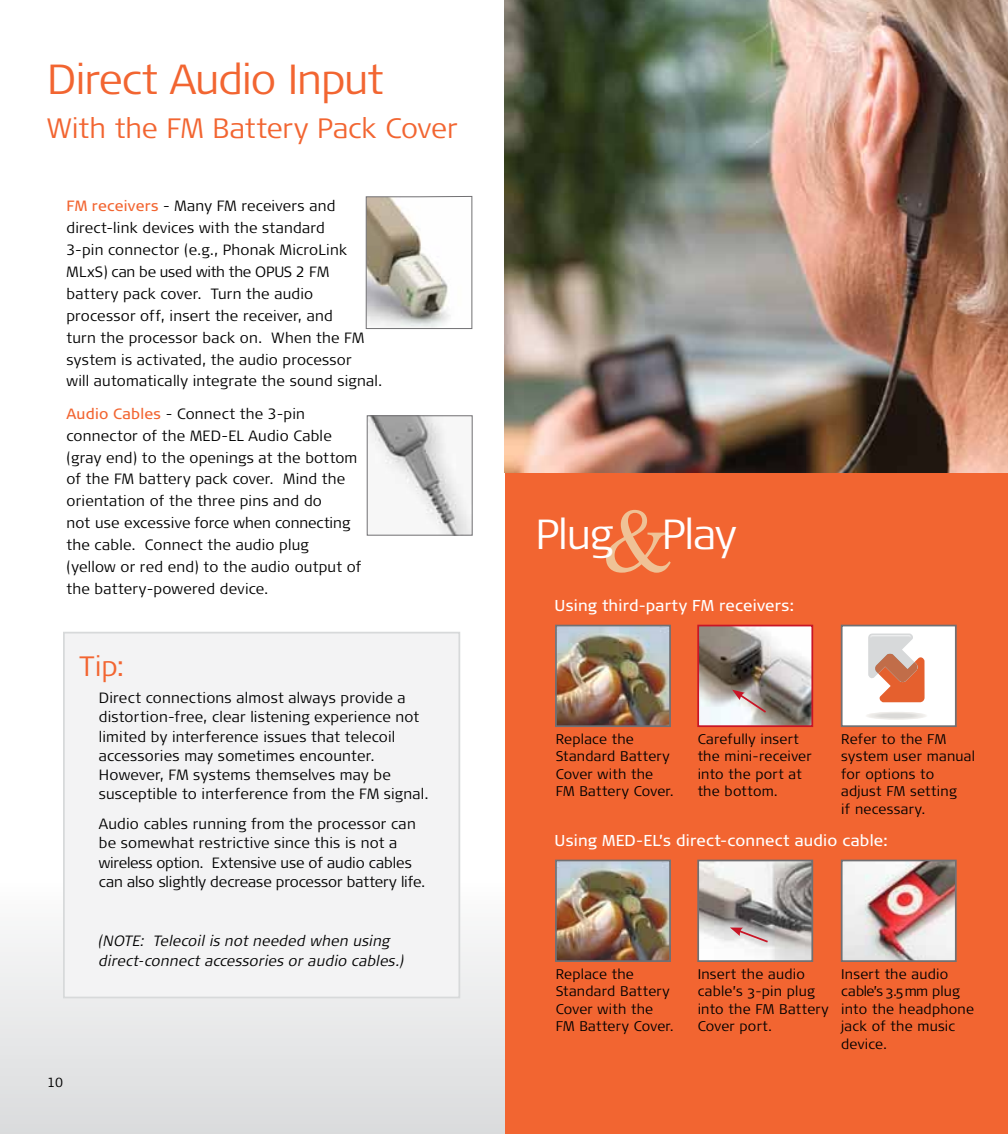
<style>
.page{position:relative;width:1008px;height:1134px;background:#fff}
.page>*{position:absolute;margin:0;border:0;box-sizing:border-box;transform-origin:0 0}
.t1{font:91px "Times";color:#efc296}
.t2{font:300 42px "Signa Pro";letter-spacing:-.025em;color:#f26531}
.t3{font:300 42px "Signa Pro";letter-spacing:-.025em;color:#fff}
.t4{font:300 28px "Signa Pro";letter-spacing:-.005em;color:#f26531}
.t5{font:15.75px "Signa Pro";letter-spacing:.01em;color:#fff}
.t6{font:300 14.88px/21.9px "Signa Pro";letter-spacing:.015em;color:#000}
.t7{font:italic 300 14.88px/19.2px "Signa Pro";letter-spacing:.01em;color:#000}
.t8{font:300 14px/17.5px "Signa Pro";letter-spacing:.015em;color:#000}
.t9{font:300 13.12px "Signa Pro";color:#000}
.s1{font-weight:400;color:#f26531}
</style>
<div class="page">
<div style="left:0;top:879px;width:1008px;height:255px;background:linear-gradient(to bottom,#fdfdfd,#dadbdc)"></div>
<div style="left:506px;top:0;width:502px;height:1134px;background:#f26531"></div>
<svg style="left:365px;top:196px;width:108px;height:133px"></svg>
<img style="left:700px;top:863px;width:110px;height:96px">
<div style="left:697px;top:860px;width:116px;height:102px;border:2px solid #717073"></div>
<img style="left:700px;top:628px;width:110px;height:96px">
<div style="left:697px;top:625px;width:116px;height:102px;border:2px solid #c81526"></div>
<img style="left:558px;top:863px;width:110px;height:96px">
<div style="left:555px;top:860px;width:116px;height:102px;border:2px solid #717073"></div>
<img style="left:558px;top:628px;width:110px;height:96px">
<div style="left:555px;top:625px;width:116px;height:102px;border:2px solid #717073"></div>
<img style="left:844px;top:863px;width:110px;height:96px">
<div style="left:841px;top:860px;width:116px;height:102px;border:2px solid #717073"></div>
<div style="left:841px;top:625px;width:116px;height:102px;background:#fff;border:2px solid #717073"></div>
<svg style="left:730px;top:928px;width:40px;height:16px"></svg>
<svg style="left:732px;top:690px;width:36px;height:24px"></svg>
<div style="left:63px;top:632px;width:397px;height:366px;background:#f3f3f4;border:2px solid #d7d9da"></div>
<img style="left:369px;top:417px;width:102px;height:117px">
<div style="left:367px;top:415px;width:106px;height:121px;border:1px solid #717073"></div>
<img style="left:504px;top:0;width:504px;height:472px">
<div style="left:865px;top:712px;width:62px;height:8px;background:#fefdfb;border-radius:50%"></div>
<div style="left:866px;top:712px;width:61px;height:8px;background:#f3f1ee;border-radius:50%"></div>
<div style="left:866px;top:712px;width:61px;height:7px;background:#faf8f6;border-radius:50%"></div>
<div style="left:867px;top:712px;width:58px;height:7px;background:#f6f4f2;border-radius:50%"></div>
<div style="left:868px;top:712px;width:56px;height:7px;background:#f3f1ee;border-radius:50%"></div>
<div style="left:869px;top:712px;width:55px;height:7px;background:#f1efec;border-radius:50%"></div>
<div style="left:870px;top:713px;width:52px;height:6px;background:#efedea;border-radius:50%"></div>
<div style="left:873px;top:713px;width:47px;height:5px;background:#ebe9e7;border-radius:50%"></div>
<div style="left:875px;top:713px;width:42px;height:5px;background:#e1dfdc;border-radius:50%"></div>
<hr style="left:877px;top:714px;width:38px;height:4px;background:#dad9d7;border-radius:50%">
<hr style="left:879px;top:714px;width:34px;height:3px;background:#deddda;border-radius:50%">
<hr style="left:881px;top:714px;width:30px;height:3px;background:#dad9d7;border-radius:50%">
<svg style="left:868px;top:633px;width:57px;height:69px"></svg>
<h2 class="t2" style="left:47px;top:50px;width:338px">Direct Audio Input</h2>
<h3 class="t4" style="left:47px;top:109px;width:412px">With the FM Battery Pack Cover</h3>
<p class="t6" style="left:66px;top:195px;width:317px"><span class="s1">FM receivers</span> - Many FM receivers and direct-link devices with the standard<br>3-pin connector (e.g., Phonak MicroLink MLxS) can be used with the OPUS 2 FM battery pack cover. Turn the audio processor off, insert the receiver, and<br>turn the processor back on. When the FM system is activated, the audio processor<br>will automatically integrate the sound signal.</p>
<p class="t6" style="left:66px;top:402px;width:297px"><span class="s1">Audio Cables</span> - Connect the 3-pin connector of the MED-EL Audio Cable (gray end) to the openings at the bottom of the FM battery pack cover. Mind the orientation of the three pins and do<br>not use excessive force when connecting the cable. Connect the audio plug (yellow or red end) to the audio output of the battery-powered device.</p>
<h3 class="t4" style="left:80px;top:647px;width:47px">Tip:</h3>
<p class="t6" style="left:99px;top:688px;width:331px;line-height:19.2px">Direct connections almost always provide a distortion-free, clear listening experience not limited by interference issues that telecoil accessories may sometimes encounter.<br>However, FM systems themselves may be susceptible to interference from the FM signal.</p>
<p class="t6" style="left:99px;top:814px;width:328px;line-height:19.2px">Audio cables running from the processor can be somewhat restrictive since this is not a wireless option. Extensive use of audio cables can also slightly decrease processor battery life.</p>
<p class="t7" style="left:99px;top:932px;width:306px">(NOTE: Telecoil is not needed when using direct-connect accessories or audio cables.)</p>
<p class="t9" style="left:47px;top:1073px;width:17px">10</p>
<h1 class="t1" style="left:602px;top:456px;width:72px">&amp;</h1>
<h2 class="t3" style="left:536px;top:506px;width:203px">Plug Play</h2>
<p class="t5" style="left:555px;top:595px;width:241px">Using third-party FM receivers:</p>
<p class="t8" style="left:841px;top:730px;width:135px">Refer to the FM system user manual for options to adjust FM setting<br>if necessary.</p>
<p class="t5" style="left:555px;top:830px;width:335px">Using MED-EL’s direct-connect audio cable:</p>
<p class="t8" style="left:556px;top:730px;width:120px">Replace the<br>Standard Battery<br>Cover with the<br>FM Battery Cover.</p>
<p class="t8" style="left:698px;top:730px;width:115px">Carefully insert the mini-receiver into the port at the bottom.</p>
<p class="t8" style="left:556px;top:965px;width:120px">Replace the<br>Standard Battery<br>Cover with the<br>FM Battery Cover.</p>
<p class="t8" style="left:698px;top:965px;width:132px">Insert the audio cable’s 3-pin plug into the FM Battery<br>Cover port.</p>
<p class="t8" style="left:841px;top:965px;width:134px">Insert the audio cable’s 3.5 mm plug into the headphone jack of the music device.</p>
</div>
